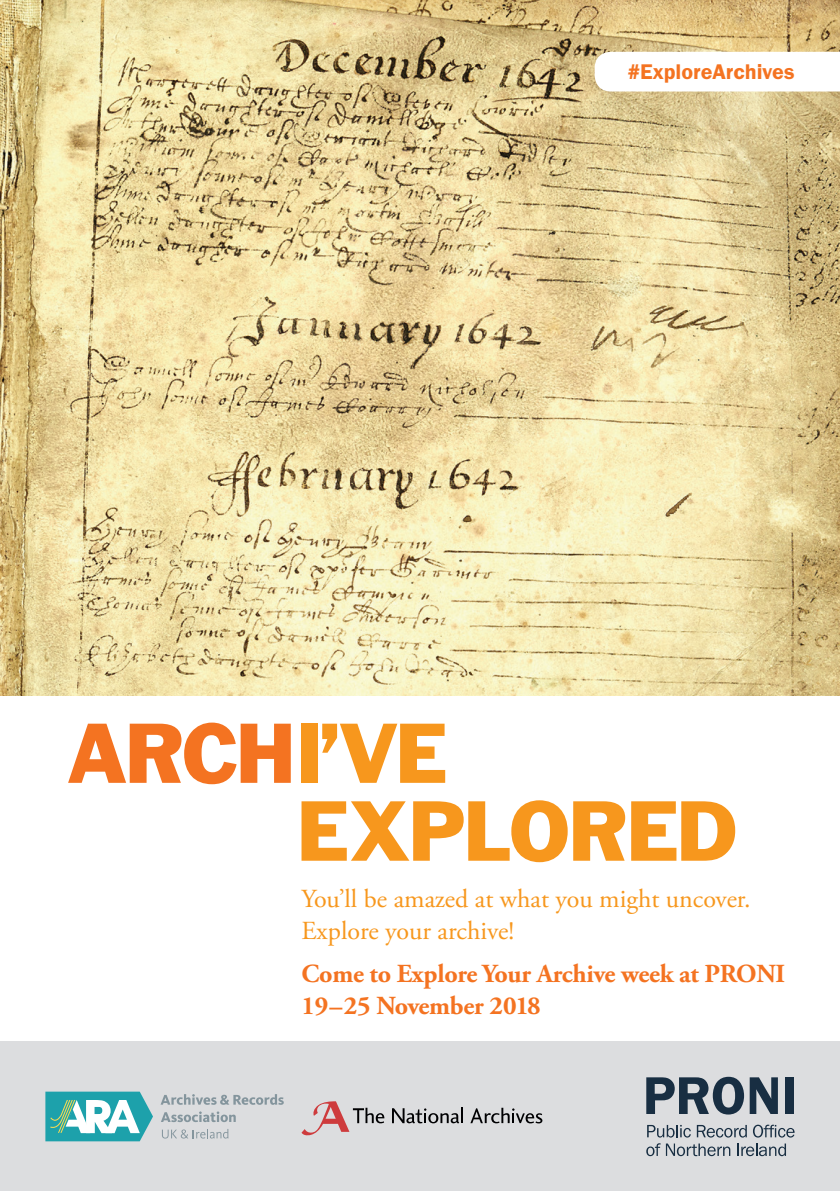
<style>
.page{position:relative;width:840px;height:1191px;background:#fff}
.page>*{position:absolute;margin:0;border:0;box-sizing:border-box;transform-origin:0 0}
.t1{font:26px "Adobe Garamond Pro";color:#f7971d}
.t2{font:700 26px "Adobe Garamond Pro";letter-spacing:-.01em;color:#f47321}
.t3{font:22px "Franklin Gothic URW Dem";color:#f47321}
</style>
<div class="page">
<div style="left:0;top:1042px;width:839px;height:149px;background:#dcdddf"></div>
<svg style="left:45px;top:1091px;width:108px;height:50px;background:#6fc0c3"></svg>
<svg style="left:161px;top:1094px;width:122px;height:10px"></svg>
<svg style="left:161px;top:1111px;width:74px;height:11px"></svg>
<svg style="left:162px;top:1129px;width:66px;height:9px"></svg>
<img style="left:0;top:0;width:839px;height:695px">
<svg style="left:68px;top:722px;width:222px;height:62px"></svg>
<div style="left:301px;top:723px;width:17px;height:60px;background:#f7971d"></div>
<svg style="left:322px;top:723px;width:123px;height:60px"></svg>
<svg style="left:301px;top:800px;width:266px;height:62px"></svg>
<svg style="left:573px;top:801px;width:51px;height:59px"></svg>
<svg style="left:631px;top:801px;width:103px;height:59px"></svg>
<svg style="left:646px;top:1076px;width:97px;height:38px"></svg>
<svg style="left:749px;top:1077px;width:28px;height:37px"></svg>
<div style="left:784px;top:1077px;width:9px;height:37px;background:#182e42"></div>
<svg style="left:647px;top:1125px;width:43px;height:12px"></svg>
<svg style="left:696px;top:1125px;width:50px;height:12px"></svg>
<svg style="left:753px;top:1124px;width:41px;height:13px"></svg>
<svg style="left:646px;top:1143px;width:84px;height:13px"></svg>
<svg style="left:737px;top:1143px;width:48px;height:13px"></svg>
<svg style="left:301px;top:1101px;width:83px;height:34px"></svg>
<svg style="left:392px;top:1107px;width:71px;height:16px"></svg>
<svg style="left:470px;top:1107px;width:72px;height:16px"></svg>
<svg style="left:594px;top:52px;width:245px;height:39px"></svg>
<p class="t3" style="left:627px;top:58px;width:169px">#ExploreArchives</p>
<p class="t1" style="left:301px;top:882px;width:450px">You’ll be amazed at what you might uncover.</p>
<p class="t1" style="left:301px;top:914px;width:214px">Explore your archive!</p>
<p class="t2" style="left:301px;top:958px;width:485px">Come to Explore Your Archive week at PRONI</p>
<p class="t2" style="left:301px;top:990px;width:240px">19–25 November 2018</p>
</div>
